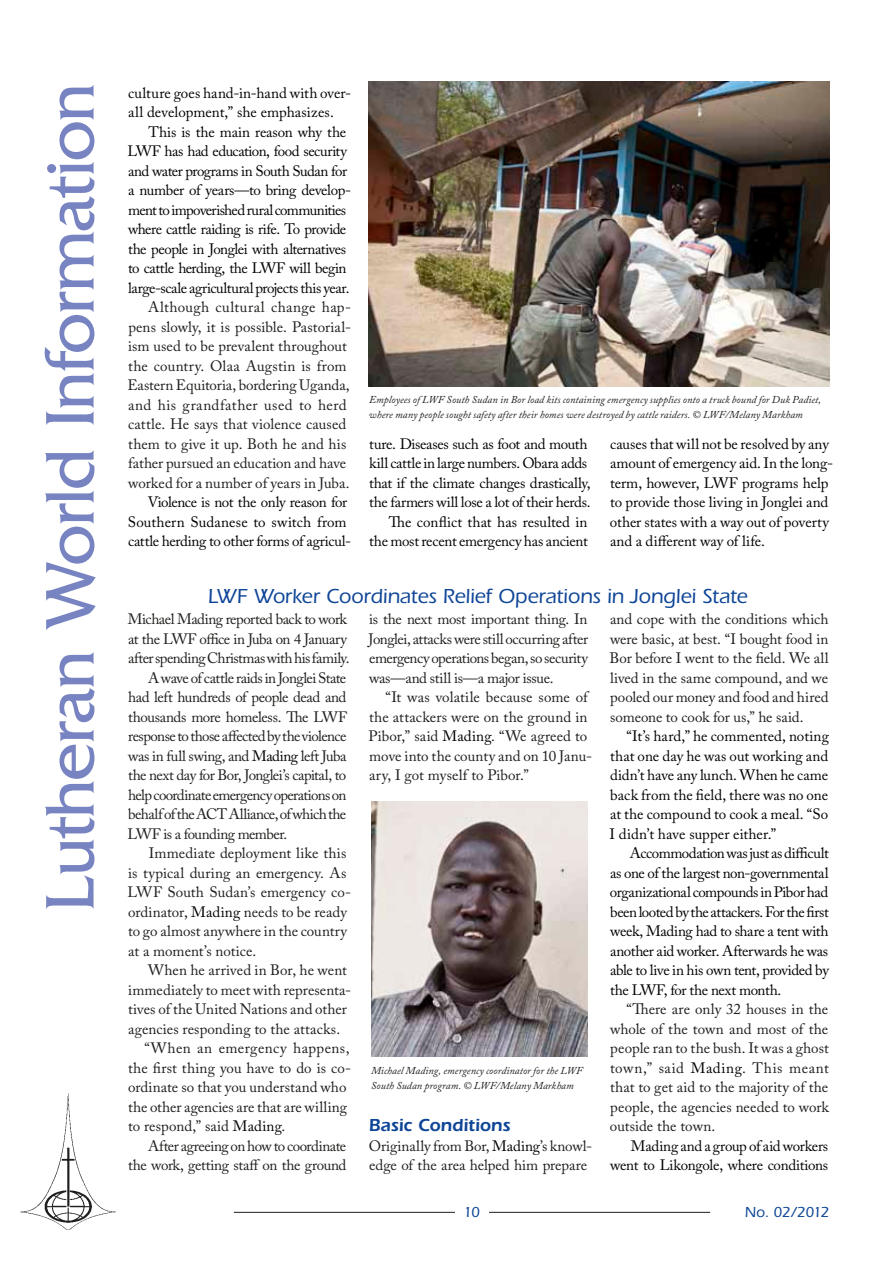
<style>
.page{position:relative;width:893px;height:1263px;background:#fff}
.page>*{position:absolute;margin:0;border:0;box-sizing:border-box;transform-origin:0 0}
.t1{font:72px "Friz Quadrata";letter-spacing:-.02em;color:#7784c1}
.t2{font:500 21px "Itc Eras";letter-spacing:-.005em;color:#0e4597}
.t3{font:600 18px "Itc Eras";letter-spacing:-.005em;color:#0e4597}
.t4{font:15px/19.5px "Adobe Caslon Pro";letter-spacing:-.005em;color:#1d1d1b}
.t5{font:15px/19.5px "Adobe Caslon Pro";letter-spacing:-.015em;color:#000}
.t6{font:15px "Adobe Caslon Pro";letter-spacing:-.035em;color:#1d1d1b}
.t7{font:15px "Adobe Caslon Pro";letter-spacing:-.04em;color:#1d1d1b}
.t8{font:15px "Adobe Caslon Pro";letter-spacing:-.03em;color:#1d1d1b}
.t9{font:15px/19.5px "Adobe Caslon Pro";letter-spacing:.005em;color:#000}
.t10{font:15px "Adobe Caslon Pro";letter-spacing:-.045em;color:#1d1d1b}
.t11{font:15px "Adobe Caslon Pro";letter-spacing:-.025em;color:#1d1d1b}
.t12{font:15px "Adobe Caslon Pro";letter-spacing:.025em;color:#1d1d1b}
.t13{font:500 15px "Itc Eras";letter-spacing:-.055em;color:#0e4597}
.t14{font:italic 10.5px/15px "Adobe Caslon Pro";letter-spacing:.005em;color:#1d1d1b}
.s1{color:#000}
</style>
<div class="page">
<hr style="left:489px;top:1212px;width:221px;height:1px;background:#1d1d1b">
<hr style="left:234px;top:1212px;width:221px;height:1px;background:#1d1d1b">
<img style="left:20px;top:1093px;width:96px;height:137px">
<img style="left:369px;top:81px;width:460px;height:306px">
<img style="left:371px;top:801px;width:217px;height:256px">
<h1 class="t1" style="left:30px;top:912px;width:830px;rotate:-90deg">Lutheran World Information</h1>
<p class="t9" style="left:128px;top:83px;width:225px">culture goes hand-in-hand with over&shy;all development,” she emphasizes.</p>
<p class="t5" style="left:128px;top:122px;width:225px;text-indent:21px">This is the main reason why the LWF has had education, food security and water programs in South Sudan for a number of years—to bring develop&shy;ment to impoverished rural communities where cattle raiding is rife. To provide the people in Jonglei with alternatives to cattle herding, the LWF will begin large-scale agricultural projects this year.</p>
<p class="t4" style="left:127px;top:297px;width:225px;text-indent:21px">Although cultural change hap&shy;pens slowly, it is possible. Pastorial&shy;ism used to be prevalent throughout the country. Olaa Augstin is from Eastern Equitoria, bordering Uganda, and his grandfather used to herd cattle. He says that violence caused them to give it up. Both he and his father pursued an education and have worked for a number of years in Juba.</p>
<p class="t5" style="left:128px;top:492px;width:225px;text-indent:20px">Violence is not the only reason for<br>Southern Sudanese to switch from cattle herding to other forms of agricul-</p>
<p class="t14" style="left:369px;top:392px;width:454px">Employees of LWF South Sudan in Bor load kits containing emergency supplies onto a truck bound for Duk Padiet, where many people sought safety after their homes were destroyed by cattle raiders. © LWF/Melany Markham</p>
<p class="t5" style="left:369px;top:434px;width:223px;text-align:right">ture. Diseases such as foot and mouth kill cattle in large numbers. Obara adds that if the climate changes drastically, the farmers will lose a lot of their herds.<br>The conflict that has resulted in<br>the most recent emergency has ancient</p>
<p class="t5" style="left:610px;top:434px;width:225px">causes that will not be resolved by any amount of emergency aid. In the long&shy;term, however, LWF programs help to provide those living in Jonglei and other states with a way out of poverty and a different way of life.</p>
<h2 class="t2" style="left:208px;top:584px;width:541px">LWF Worker Coordinates Relief Operations in Jonglei State</h2>
<p class="t6" style="left:128px;top:610px;width:221px">Michael Mading reported back to work</p>
<p class="t7" style="left:128px;top:630px;width:220px">at the LWF office in Juba on 4 January</p>
<p class="t6" style="left:128px;top:649px;width:223px">after spending Christmas with his family.</p>
<p class="t6" style="left:148px;top:669px;width:200px">A wave of cattle raids in Jonglei State</p>
<p class="t8" style="left:128px;top:688px;width:220px">had left hundreds of people dead and</p>
<p class="t8" style="left:128px;top:708px;width:220px">thousands more homeless. The LWF</p>
<p class="t7" style="left:128px;top:727px;width:220px">response to those affected by the violence</p>
<p class="t8" style="left:128px;top:747px;width:220px">was in full swing, and <span class="s1">Mading</span> left Juba</p>
<p class="t7" style="left:128px;top:766px;width:220px">the next day for Bor, Jonglei’s capital, to</p>
<p class="t10" style="left:128px;top:786px;width:220px">help coordinate emergency operations on</p>
<p class="t7" style="left:128px;top:805px;width:219px">behalf of the ACT Alliance, of which the</p>
<p class="t6" style="left:128px;top:825px;width:161px">LWF is a founding member.</p>
<p class="t4" style="left:149px;top:843px;width:199px">Immediate deployment like this</p>
<p class="t4" style="left:128px;top:863px;width:220px">is typical during an emergency. As</p>
<p class="t4" style="left:128px;top:882px;width:225px">LWF South Sudan’s emergency co-</p>
<p class="t4" style="left:128px;top:902px;width:220px">ordinator, <span class="s1">Mading</span> needs to be ready</p>
<p class="t4" style="left:128px;top:921px;width:220px">to go almost anywhere in the country</p>
<p class="t4" style="left:128px;top:941px;width:130px">at a moment’s notice.</p>
<p class="t4" style="left:148px;top:960px;width:200px">When he arrived in Bor, he went</p>
<p class="t4" style="left:128px;top:980px;width:224px">immediately to meet with representa-</p>
<p class="t4" style="left:128px;top:999px;width:220px">tives of the United Nations and other</p>
<p class="t4" style="left:128px;top:1019px;width:214px">agencies responding to the attacks.</p>
<p class="t12" style="left:144px;top:1039px;width:207px">“When an emergency happens,</p>
<p class="t4" style="left:128px;top:1058px;width:224px">the first thing you have to do is co-</p>
<p class="t4" style="left:128px;top:1077px;width:220px">ordinate so that you understand who</p>
<p class="t4" style="left:128px;top:1097px;width:220px">the other agencies are that are willing</p>
<p class="t4" style="left:128px;top:1116px;width:159px">to respond,” said <span class="s1">Mading</span>.</p>
<p class="t6" style="left:148px;top:1137px;width:200px">After agreeing on how to coordinate</p>
<p class="t11" style="left:128px;top:1156px;width:220px">the work, getting staff on the ground</p>
<p class="t4" style="left:369px;top:609px;width:221px;text-align:justify">is the next most important thing. In Jonglei, attacks were still occurring after emergency operations began, so security was—and still is—a major issue.</p>
<p class="t4" style="left:369px;top:687px;width:225px;text-indent:17px">“It was volatile because some of the attackers were on the ground in<br>Pibor,” said <span class="s1">Mading</span>. “We agreed to move into the county and on 10 Janu&shy;ary, I got myself to Pibor.”</p>
<p class="t4" style="left:610px;top:609px;width:220px;text-align:justify">and cope with the conditions which were basic, at best. “I bought food in Bor before I went to the field. We all lived in the same compound, and we pooled our money and food and hired someone to cook for us,” he said.</p>
<p class="t5" style="left:609px;top:726px;width:221px;text-align:justify;text-indent:17px">“It’s hard,” he commented, noting that one day he was out working and didn’t have any lunch. When he came back from the field, there was no one at the compound to cook a meal. “So I didn’t have supper either.”</p>
<p class="t5" style="left:610px;top:843px;width:221px;text-align:justify;text-indent:20px">Accommodation was just as difficult as one of the largest non-governmental organizational compounds in Pibor had been looted by the attackers. For the first week, Mading had to share a tent with another aid worker. Afterwards he was able to live in his own tent, provided by the LWF, for the next month.</p>
<p class="t4" style="left:610px;top:999px;width:220px;text-align:justify;text-indent:16px">“There are only 32 houses in the whole of the town and most of the people ran to the bush. It was a ghost town,” said <span class="s1">Mading</span>. This meant that to get aid to the majority of the people, the agencies needed to work outside the town.</p>
<p class="t5" style="left:610px;top:1136px;width:220px;text-align:right">Mading and a group of aid workers went to Likongole, where conditions</p>
<p class="t14" style="left:371px;top:1062px;width:213px">Michael Mading, emergency coordinator for the LWF<br>South Sudan program. © LWF/Melany Markham</p>
<p class="t3" style="left:369px;top:1115px;width:143px">Basic Conditions</p>
<p class="t4" style="left:369px;top:1136px;width:225px">Originally from Bor, <span class="s1">Mading</span>’s knowl&shy;edge of the area helped him prepare</p>
<p class="t13" style="left:463px;top:1203px;width:18px">10</p>
<p class="t13" style="left:745px;top:1203px;width:86px">No. 02/2012</p>
</div>
